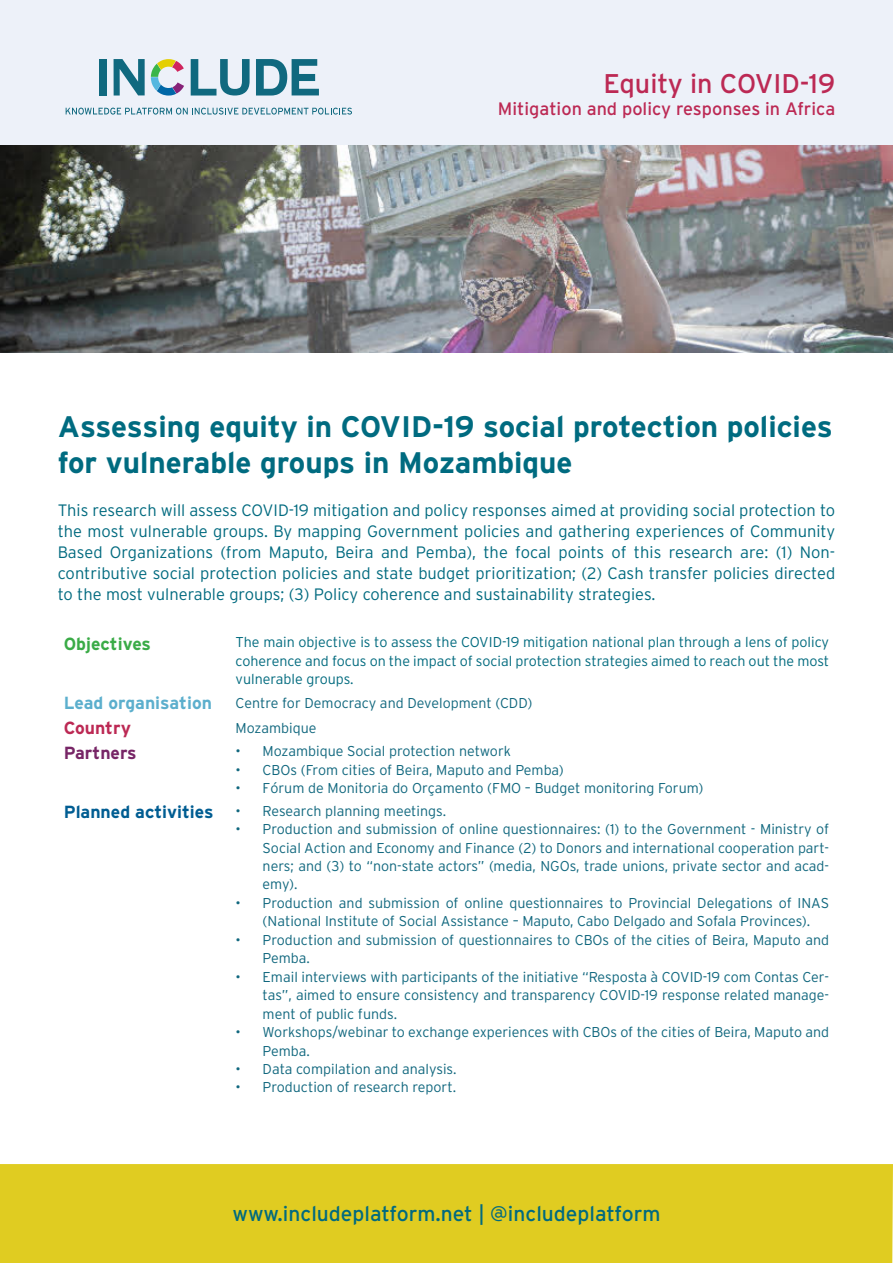
<style>
.page{position:relative;width:893px;height:1263px;background:#fff}
.page>*{position:absolute;margin:0;border:0;box-sizing:border-box;transform-origin:0 0}
.t1{font:700 29.7px/36px "Interstate";color:#006b80}
.t2{font:27px "Interstate";color:#bc2954}
.t3{font:21px "Interstate";color:#016a7f}
.t4{font:18px "Interstate";color:#bc2954}
.t5{font:700 17.55px "Interstate";color:#005d92}
.t6{font:700 17.55px "Interstate";color:#5cafcd}
.t7{font:700 17.55px "Interstate";color:#3aab47}
.t8{font:700 17.55px "Interstate";color:#772566}
.t9{font:700 17.55px "Interstate";color:#bc2954}
.t10{font:300 16.5px/21px "Interstate";color:#016a7f;text-align:justify}
.t11{font:300 14.25px/18.5px "Interstate";color:#10677e;text-align:justify}
.t12{font:300 14.25px/18.5px "Interstate";color:#016a7e;text-align:justify}
</style>
<div class="page">
<div style="left:0;top:1164px;width:893px;height:99px;background:#e0cc21"></div>
<div style="left:0;top:0;width:893px;height:146px;background:#edf1f9"></div>
<svg style="left:66px;top:108px;width:286px;height:7px;background:#a5c5d1"></svg>
<div style="left:99px;top:59px;width:7px;height:37px;background:#10697f"></div>
<svg style="left:114px;top:59px;width:31px;height:37px"></svg>
<svg style="left:191px;top:59px;width:59px;height:37px;background:#89b3c2"></svg>
<svg style="left:256px;top:59px;width:63px;height:37px;background:#6ca2b2"></svg>
<svg style="left:151px;top:59px;width:33px;height:37px"></svg>
<img style="left:0;top:146px;width:893px;height:207px">
<p class="t2" style="left:603px;top:68px;width:233px">Equity in COVID-19</p>
<p class="t4" style="left:498px;top:98px;width:339px">Mitigation and policy responses in Africa</p>
<p class="t1" style="left:58px;top:409px;width:776px">Assessing equity in COVID-19 social protection policies for vulnerable groups in Mozambique</p>
<p class="t10" style="left:58px;top:499px;width:779px">This research will assess COVID-19 mitigation and policy responses aimed at providing social protection to the most vulnerable groups. By mapping Government policies and gathering experiences of Community Based Organizations (from Maputo, Beira and Pemba), the focal points of this research are: (1) Non&shy;contributive social protection policies and state budget prioritization; (2) Cash transfer policies directed to the most vulnerable groups; (3) Policy coherence and sustainability strategies.</p>
<p class="t7" style="left:64px;top:634px;width:89px">Objectives</p>
<p class="t12" style="left:236px;top:633px;width:595px">The main objective is to assess the COVID-19 mitigation national plan through a lens of policy coherence and focus on the impact of social protection strategies aimed to reach out the most vulnerable groups.</p>
<p class="t6" style="left:64px;top:693px;width:150px">Lead organisation</p>
<p class="t11" style="left:236px;top:694px;width:298px">Centre for Democracy and Development (CDD)</p>
<p class="t9" style="left:64px;top:718px;width:69px">Country</p>
<p class="t11" style="left:236px;top:718px;width:82px">Mozambique</p>
<p class="t8" style="left:64px;top:743px;width:74px">Partners</p>
<p class="t11" style="left:236px;top:742px;width:277px">• Mozambique Social protection network</p>
<p class="t11" style="left:236px;top:760px;width:330px">• CBOs (From cities of Beira, Maputo and Pemba)</p>
<p class="t11" style="left:236px;top:779px;width:469px">• Fórum de Monitoria do Orçamento (FMO – Budget monitoring Forum)</p>
<p class="t5" style="left:64px;top:802px;width:151px">Planned activities</p>
<p class="t11" style="left:236px;top:801px;width:212px">• Research planning meetings.</p>
<p class="t11" style="left:263px;top:820px;width:568px;text-indent:-27px">• Production and submission of online questionnaires: (1) to the Government - Ministry of Social Action and Economy and Finance (2) to Donors and international cooperation part&shy;ners; and (3) to “non-state actors” (media, NGOs, trade unions, private sector and acad&shy;emy).</p>
<p class="t11" style="left:236px;top:893px;width:595px;text-align:center">• Production and submission of online questionnaires to Provincial Delegations of INAS (National Institute of Social Assistance – Maputo, Cabo Delgado and Sofala Provinces).</p>
<p class="t11" style="left:263px;top:930px;width:568px;text-indent:-27px">• Production and submission of questionnaires to CBOs of the cities of Beira, Maputo and<br>Pemba.</p>
<p class="t11" style="left:263px;top:967px;width:568px;text-indent:-27px">• Email interviews with participants of the initiative “Resposta à COVID-19 com Contas Cer&shy;tas”, aimed to ensure consistency and transparency COVID-19 response related manage&shy;ment of public funds.</p>
<p class="t11" style="left:263px;top:1023px;width:568px;text-indent:-27px">• Workshops/webinar to exchange experiences with CBOs of the cities of Beira, Maputo and<br>Pemba.</p>
<p class="t11" style="left:236px;top:1059px;width:222px">• Data compilation and analysis.</p>
<p class="t11" style="left:236px;top:1078px;width:222px">• Production of research report.</p>
<p class="t3" style="left:232px;top:1202px;width:430px">www.includeplatform.net | @includeplatform</p>
</div>
